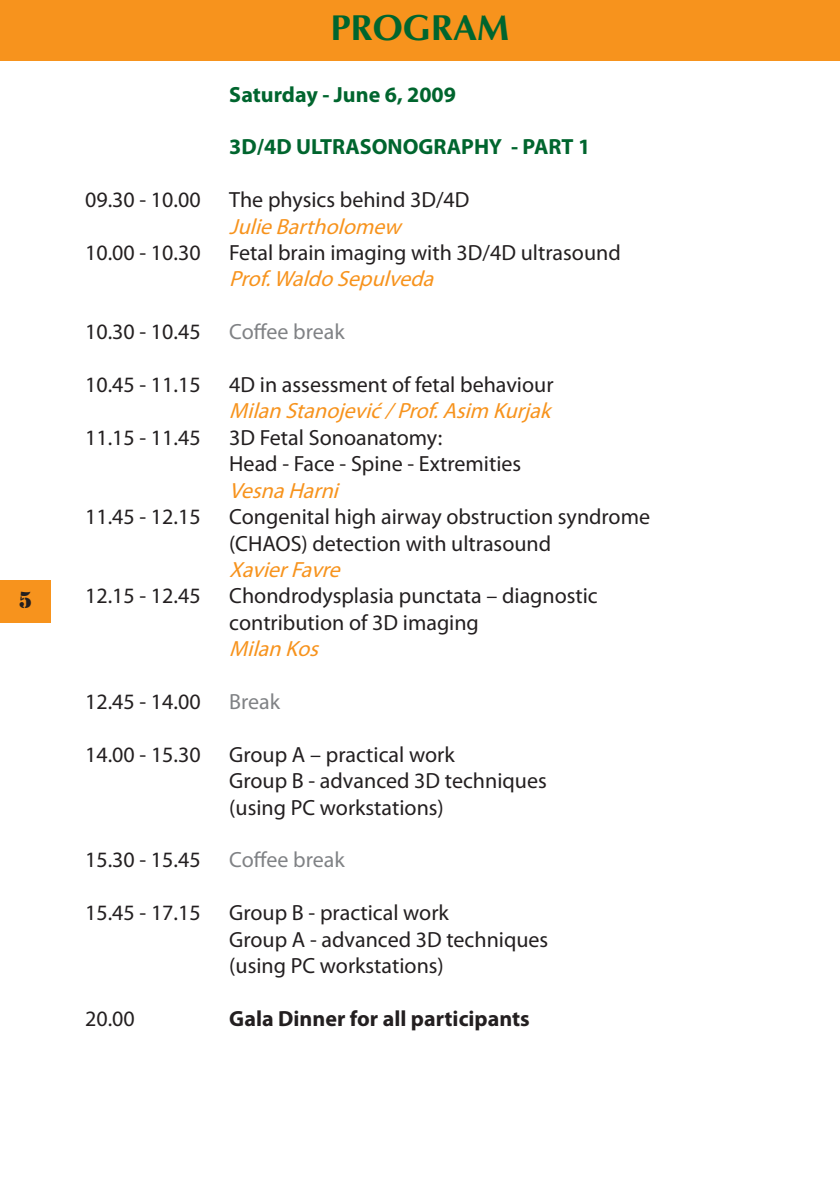
<style>
.page{position:relative;width:840px;height:1191px;background:#fff}
.page>*{position:absolute;margin:0;border:0;box-sizing:border-box;transform-origin:0 0}
.t1{font:36px "Optima Bold L";color:#00652e}
.t2{font:24px "Stencil";color:#231f20}
.t3{font:22px/26.4px "Myriad Pro";color:#231f20}
.t4{font:italic 22px "Myriad Pro";color:#f7931d}
.t5{font:700 22px "Myriad Pro";color:#00652e}
.t6{font:700 22px "Myriad Pro";color:#231f20}
.t7{font:22px "Myriad Pro";color:#808285}
</style>
<div class="page">
<div style="left:0;top:580px;width:50px;height:43px;background:#f7931d"></div>
<div style="left:0;top:0;width:839px;height:61px;background:#f7931d"></div>
<p class="t2" style="left:19px;top:591px;width:15px">5</p>
<h1 class="t1" style="left:331px;top:6px;width:180px">PROGRAM</h1>
<p class="t5" style="left:229px;top:86px;width:228px">Saturday - June 6, 2009</p>
<p class="t5" style="left:229px;top:139px;width:362px">3D/4D ULTRASONOGRAPHY - PART 1</p>
<p class="t3" style="left:85px;top:188px;width:117px">09.30 - 10.00</p>
<p class="t3" style="left:229px;top:188px;width:242px">The physics behind 3D/4D</p>
<p class="t4" style="left:229px;top:218px;width:178px">Julie Bartholomew</p>
<p class="t3" style="left:85px;top:241px;width:117px">10.00 - 10.30</p>
<p class="t3" style="left:229px;top:241px;width:393px">Fetal brain imaging with 3D/4D ultrasound</p>
<p class="t4" style="left:229px;top:271px;width:211px">Prof.Waldo Sepulveda</p>
<p class="t3" style="left:85px;top:320px;width:117px">10.30 - 10.45</p>
<p class="t7" style="left:229px;top:323px;width:117px">Coffee break</p>
<p class="t3" style="left:85px;top:373px;width:117px">10.45 - 11.15</p>
<p class="t3" style="left:229px;top:373px;width:325px">4D in assessment of fetal behaviour</p>
<p class="t4" style="left:229px;top:403px;width:322px">Milan Stanojević/ Prof.Asim Kurjak</p>
<p class="t3" style="left:85px;top:426px;width:117px">11.15 - 11.45</p>
<p class="t3" style="left:229px;top:426px;width:293px">3D Fetal Sonoanatomy:<br>Head - Face - Spine - Extremities</p>
<p class="t4" style="left:229px;top:482px;width:115px">Vesna Harni</p>
<p class="t3" style="left:85px;top:505px;width:117px">11.45 - 12.15</p>
<p class="t3" style="left:229px;top:505px;width:422px">Congenital high airway obstruction syndrome (CHAOS) detection with ultrasound</p>
<p class="t4" style="left:229px;top:561px;width:117px">XavierFavre</p>
<p class="t3" style="left:85px;top:584px;width:117px">12.15 - 12.45</p>
<p class="t3" style="left:229px;top:584px;width:370px">Chondrodysplasia punctata – diagnostic contribution of 3D imaging</p>
<p class="t4" style="left:229px;top:640px;width:95px">Milan Kos</p>
<p class="t3" style="left:85px;top:690px;width:117px">12.45 - 14.00</p>
<p class="t7" style="left:229px;top:693px;width:52px">Break</p>
<p class="t3" style="left:85px;top:743px;width:117px">14.00 - 15.30</p>
<p class="t3" style="left:229px;top:743px;width:319px">Group A – practical work<br>Group B - advanced 3D techniques (using PC workstations)</p>
<p class="t3" style="left:85px;top:848px;width:117px">15.30 - 15.45</p>
<p class="t7" style="left:229px;top:851px;width:117px">Coffee break</p>
<p class="t3" style="left:85px;top:901px;width:117px">15.45 - 17.15</p>
<p class="t3" style="left:229px;top:901px;width:320px">Group B - practical work<br>Group A - advanced 3D techniques (using PC workstations)</p>
<p class="t3" style="left:85px;top:1007px;width:51px">20.00</p>
<p class="t6" style="left:229px;top:1010px;width:302px">Gala Dinner for all participants</p>
</div>
